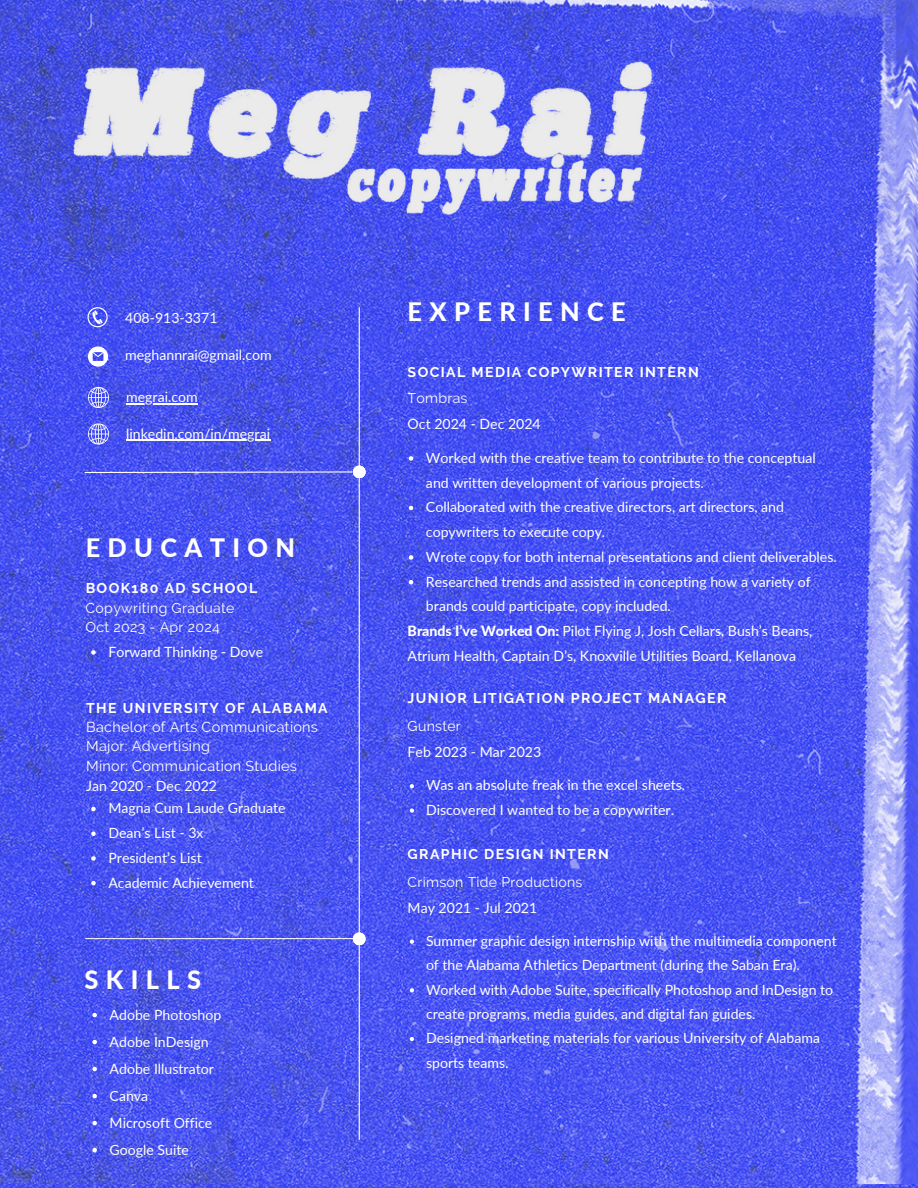
<style>
.page{position:relative;width:918px;height:1188px;background:#fff}
.page>*{position:absolute;margin:0;border:0;box-sizing:border-box;transform-origin:0 0}
.t1{font:800 25.35px "Lato";letter-spacing:.29em;color:#fff}
.t2{font:14.4px "Raleway";letter-spacing:.02em;color:#fff}
.t3{font:14.25px "Raleway";letter-spacing:.02em;color:#fff}
.t4{font:14.1px/24.8px "Lato";color:#fff}
.t5{font:700 14.1px "Raleway";letter-spacing:.1em;color:#fff}
.t6{font:14.1px "Raleway";letter-spacing:.02em;color:#fff}
.s1{font-weight:800}
</style>
<div class="page">
<img style="left:0;top:0;width:918px;height:1184px">
<hr style="left:359px;top:308px;width:1px;height:831px;background:#fff">
<svg style="left:84px;top:471px;width:269px;height:3px"></svg>
<svg style="left:353px;top:465px;width:13px;height:13px"></svg>
<div style="left:353px;top:466px;width:13px;height:12px;background:#fff;border-radius:50%"></div>
<hr style="left:86px;top:938px;width:273px;height:1px;background:#fff">
<svg style="left:353px;top:932px;width:13px;height:13px"></svg>
<div style="left:353px;top:933px;width:13px;height:12px;background:#fff;border-radius:50%"></div>
<img style="left:15px;top:29px;width:689px;height:199px">
<svg style="left:88px;top:423px;width:21px;height:22px"></svg>
<svg style="left:88px;top:387px;width:21px;height:21px"></svg>
<svg style="left:88px;top:346px;width:20px;height:21px"></svg>
<svg style="left:87px;top:307px;width:21px;height:20px"></svg>
<svg style="left:92px;top:1013px;width:5px;height:4px"></svg>
<svg style="left:92px;top:1040px;width:5px;height:4px"></svg>
<svg style="left:92px;top:1067px;width:5px;height:4px"></svg>
<svg style="left:92px;top:1094px;width:5px;height:4px"></svg>
<svg style="left:92px;top:1121px;width:5px;height:4px"></svg>
<svg style="left:92px;top:1148px;width:5px;height:4px"></svg>
<hr style="left:126px;top:403px;width:72px;height:1px;background:#fff">
<svg style="left:409px;top:456px;width:4px;height:5px"></svg>
<svg style="left:409px;top:506px;width:4px;height:4px"></svg>
<svg style="left:409px;top:555px;width:4px;height:5px"></svg>
<svg style="left:409px;top:580px;width:4px;height:4px"></svg>
<svg style="left:410px;top:784px;width:4px;height:4px"></svg>
<svg style="left:410px;top:808px;width:4px;height:5px"></svg>
<svg style="left:91px;top:807px;width:5px;height:4px"></svg>
<svg style="left:91px;top:831px;width:5px;height:5px"></svg>
<svg style="left:91px;top:856px;width:5px;height:5px"></svg>
<svg style="left:91px;top:881px;width:5px;height:4px"></svg>
<hr style="left:126px;top:440px;width:144px;height:1px;background:#fff">
<svg style="left:91px;top:650px;width:5px;height:5px"></svg>
<svg style="left:410px;top:940px;width:4px;height:4px"></svg>
<svg style="left:410px;top:988px;width:4px;height:4px"></svg>
<svg style="left:410px;top:1037px;width:4px;height:4px"></svg>
<p class="t4" style="left:125px;top:305px;width:94px">408-913-3371</p>
<p class="t4" style="left:125px;top:342px;width:148px">meghannrai@gmail.com</p>
<p class="t4" style="left:126px;top:384px;width:73px">megrai.com</p>
<p class="t4" style="left:126px;top:421px;width:146px">linkedin.com/in/megrai</p>
<p class="t1" style="left:86px;top:532px;width:211px">EDUCATION</p>
<p class="t5" style="left:86px;top:580px;width:173px">BOOK180 AD SCHOOL</p>
<p class="t3" style="left:86px;top:600px;width:150px">Copywriting Graduate</p>
<h1 class="t3" style="left:86px;top:619px;width:136px">Oct 2023 - Apr 2024</h1>
<p class="t4" style="left:108px;top:639px;width:156px">Forward Thinking - Dove</p>
<p class="t5" style="left:86px;top:700px;width:243px">THE UNIVERSITY OF ALABAMA</p>
<p class="t2" style="left:86px;top:718px;width:233px">Bachelor of Arts Communications</p>
<h1 class="t2" style="left:86px;top:738px;width:125px">Major: Advertising</h1>
<h2 class="t2" style="left:86px;top:757px;width:212px">Minor: Communication Studies</h2>
<p class="t4" style="left:86px;top:773px;width:132px">Jan 2020 - Dec 2022</p>
<p class="t4" style="left:108px;top:796px;width:179px">Magna Cum Laude Graduate</p>
<p class="t4" style="left:108px;top:820px;width:97px">Dean’s List - 3x</p>
<p class="t4" style="left:108px;top:845px;width:95px">President’s List</p>
<p class="t4" style="left:108px;top:870px;width:147px">Academic Achievement</p>
<p class="t1" style="left:84px;top:964px;width:118px">SKILLS</p>
<p class="t4" style="left:110px;top:1002px;width:113px">Adobe Photoshop</p>
<p class="t4" style="left:110px;top:1029px;width:101px">Adobe InDesign</p>
<p class="t4" style="left:110px;top:1056px;width:106px">Adobe Illustrator</p>
<p class="t4" style="left:110px;top:1083px;width:40px">Canva</p>
<p class="t4" style="left:110px;top:1110px;width:104px">Microsoft Office</p>
<p class="t4" style="left:110px;top:1137px;width:81px">Google Suite</p>
<p class="t1" style="left:408px;top:296px;width:220px">EXPERIENCE</p>
<p class="t5" style="left:408px;top:363px;width:293px">SOCIAL MEDIA COPYWRITER INTERN</p>
<p class="t6" style="left:408px;top:390px;width:61px">Tombras</p>
<h2 class="t4" style="left:408px;top:411px;width:135px">Oct 2024 - Dec 2024</h2>
<p class="t4" style="left:426px;top:445px;width:391px">Worked with the creative team to contribute to the conceptual and written development of various projects.</p>
<h2 class="t4" style="left:426px;top:495px;width:360px">Collaborated with the creative directors, art directors, and copywriters to execute copy.</h2>
<p class="t4" style="left:426px;top:544px;width:412px">Wrote copy for both internal presentations and client deliverables.</p>
<p class="t4" style="left:426px;top:569px;width:386px">Researched trends and assisted in concepting how a variety of brands could participate, copy included.</p>
<p class="t4" style="left:408px;top:618px;width:406px"><span class="s1">Brands I’ve Worked On:</span> Pilot Flying J, Josh Cellars, Bush’s Beans,<br>Atrium Health, Captain D’s, Knoxville Utilities Board, Kellanova</p>
<p class="t5" style="left:408px;top:690px;width:320px">JUNIOR LITIGATION PROJECT MANAGER</p>
<h1 class="t6" style="left:408px;top:718px;width:55px">Gunster</h1>
<p class="t4" style="left:408px;top:739px;width:135px">Feb 2023 - Mar 2023</p>
<p class="t4" style="left:426px;top:773px;width:261px">Was an absolute freak in the excel sheets.</p>
<p class="t4" style="left:426px;top:797px;width:250px">Discovered I wanted to be a copywriter.</p>
<p class="t5" style="left:408px;top:845px;width:203px">GRAPHIC DESIGN INTERN</p>
<p class="t6" style="left:408px;top:874px;width:176px">Crimson Tide Productions</p>
<p class="t4" style="left:408px;top:895px;width:131px">May 2021 - Jul 2021</p>
<h2 class="t4" style="left:426px;top:928px;width:412px;line-height:24.3px">Summer graphic design internship with the multimedia component of the Alabama Athletics Department (during the Saban Era).</h2>
<p class="t4" style="left:426px;top:977px;width:409px;line-height:24.3px">Worked with Adobe Suite, specifically Photoshop and InDesign to create programs, media guides, and digital fan guides.</p>
<p class="t4" style="left:426px;top:1026px;width:396px;line-height:24.3px">Designed marketing materials for various University of Alabama sports teams.</p>
</div>
